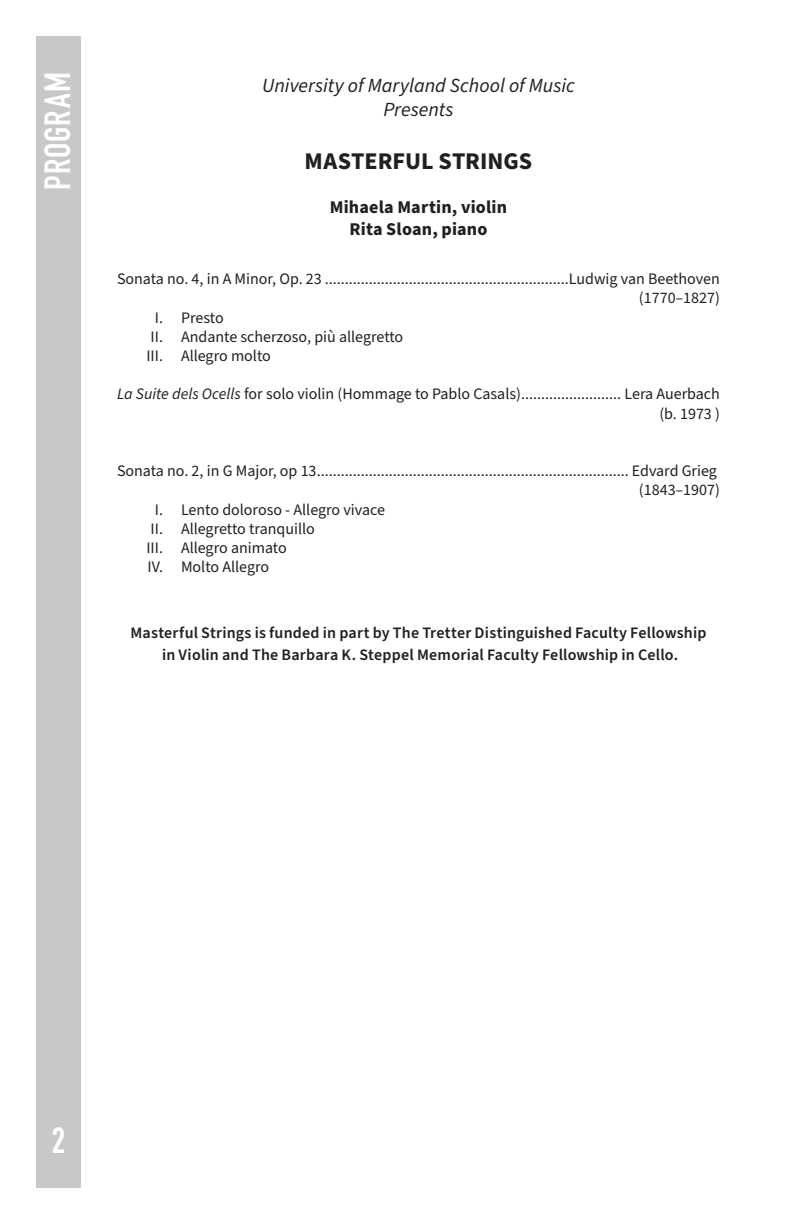
<style>
.page{position:relative;width:792px;height:1224px;background:#fff}
.page>*{position:absolute;margin:0;border:0;box-sizing:border-box;transform-origin:0 0}
.Headings{font:700 36px "DIN Condensed";letter-spacing:.025em;color:#fff}
.Page_headers_WHITE_text{font:700 24px "Source Sans Pro";color:#231f20}
.t1{font:italic 20px/24px "Source Sans Pro";color:#231f20;text-align:center}
.t2{font:700 18px "Source Sans Pro";letter-spacing:.01em;color:#231f20}
.t3{font:16px "Source Sans Pro";color:#231f20}
.t4{font:600 16px "Source Sans Pro";letter-spacing:.01em;color:#231f20}
.s1{font-style:italic}
</style>
<div class="page">
<div style="left:36px;top:36px;width:45px;height:1152px;background:#c7c8ca"></div>
<p class="Headings" style="left:33px;top:190px;width:119px;rotate:-90deg">PROGRAM</p>
<p class="t1" style="left:262px;top:74px;width:314px">University of Maryland School of Music<br>Presents</p>
<p class="Page_headers_WHITE_text" style="left:305px;top:145px;width:229px">MASTERFUL STRINGS</p>
<p class="t2" style="left:330px;top:195px;width:179px">Mihaela Martin, violin</p>
<p class="t2" style="left:349px;top:217px;width:140px">Rita Sloan, piano</p>
<p class="t3" style="left:117px;top:268px;width:605px">Sonata no. 4, in A Minor, Op. 23 .............................................................Ludwig van Beethoven</p>
<p class="t3" style="left:639px;top:287px;width:83px">(1770–1827)</p>
<p class="t3" style="left:155px;top:307px;width:70px">I. Presto</p>
<p class="t3" style="left:151px;top:326px;width:254px">II. Andante scherzoso, più allegretto</p>
<p class="t3" style="left:146px;top:345px;width:126px">III. Allegro molto</p>
<p class="t3" style="left:117px;top:383px;width:604px"><span class="s1">La Suite dels Ocells</span> for solo violin (Hommage to Pablo Casals)......................... Lera Auerbach</p>
<p class="t3" style="left:659px;top:403px;width:62px">(b. 1973 )</p>
<p class="t3" style="left:117px;top:460px;width:601px">Sonata no. 2, in G Major, op 13.............................................................................. Edvard Grieg</p>
<p class="t3" style="left:639px;top:479px;width:83px">(1843–1907)</p>
<p class="t3" style="left:155px;top:499px;width:232px">I. Lento doloroso - Allegro vivace</p>
<p class="t3" style="left:151px;top:518px;width:166px">II. Allegretto tranquillo</p>
<p class="t3" style="left:146px;top:537px;width:142px">III. Allegro animato</p>
<p class="t3" style="left:148px;top:556px;width:123px">IV. Molto Allegro</p>
<p class="t4" style="left:130px;top:622px;width:578px">Masterful Strings is funded in part by The Tretter Distinguished Faculty Fellowship</p>
<p class="t4" style="left:162px;top:644px;width:518px">in Violin and The Barbara K. Steppel Memorial Faculty Fellowship in Cello.</p>
<h1 class="Headings" style="left:52px;top:1116px;width:15px">2</h1>
</div>
